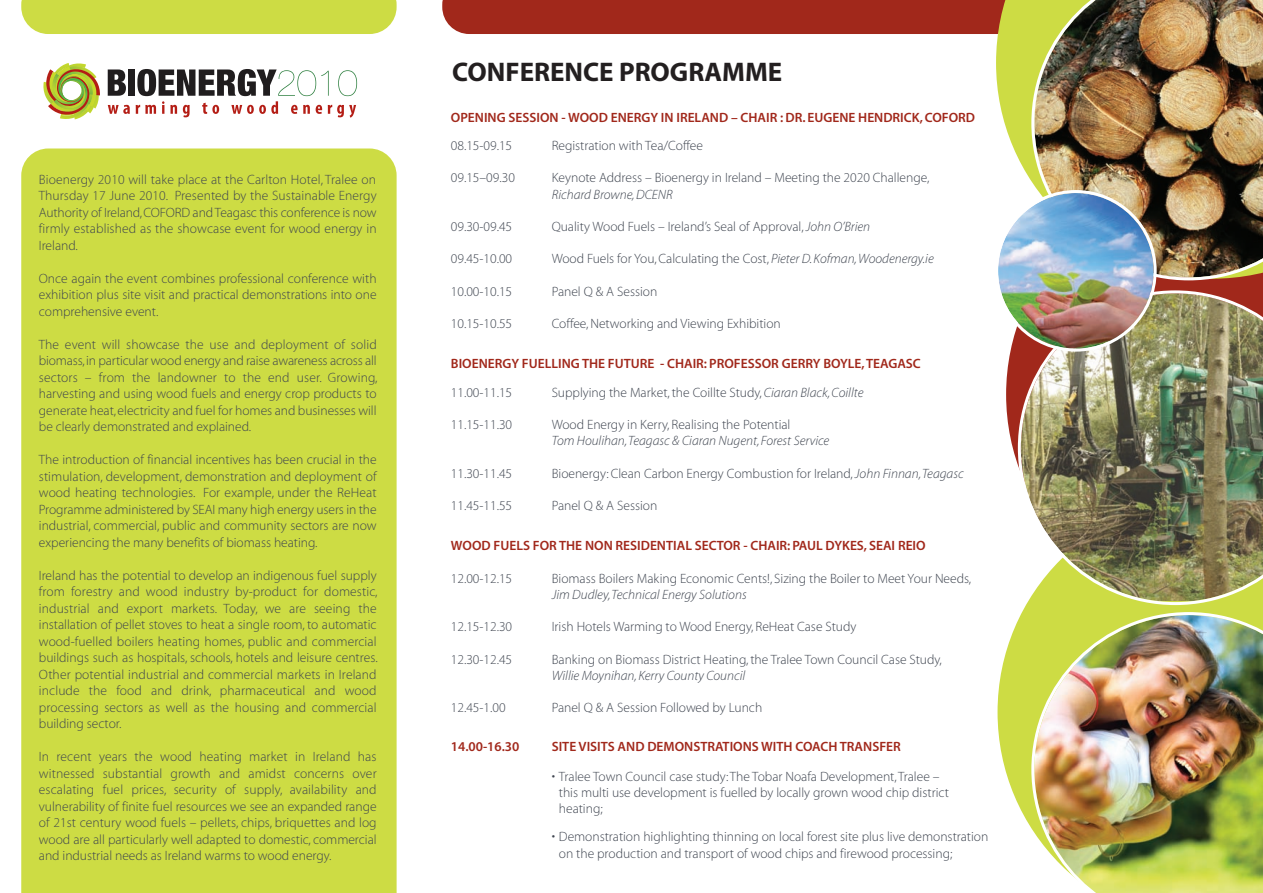
<style>
.page{position:relative;width:1263px;height:893px;background:#fff}
.page>*{position:absolute;margin:0;border:0;box-sizing:border-box;transform-origin:0 0}
.t1{font:700 27px "Myriad";color:#231f20}
.t2{font:13.5px/16.5px "Myriad MM.215.wt.600.wd";color:#3e444f;text-align:justify}
.t3{font:13.5px "Myriad MM.565.wt.600.wd";color:#a1281b}
.t4{font:13.5px "Myriad MM It.215.wt.600.wd";color:#3e444f}
.s1{font-family:"Myriad MM It.215.wt.600.wd"}
</style>
<div class="page">
<svg style="left:1006px;top:280px;width:257px;height:185px;background:#ae473c"></svg>
<svg style="left:997px;top:605px;width:266px;height:223px;fill:#cddc44"></svg>
<div style="left:21px;top:148px;width:376px;height:745px;background:#cddc44"></div>
<div style="left:21px;top:0;width:376px;height:34px;background:#cddc44"></div>
<div style="left:442px;top:0;width:554px;height:34px;background:#a1281b"></div>
<img style="left:1018px;top:290px;width:245px;height:315px">
<img style="left:1031px;top:612px;width:232px;height:281px">
<svg style="left:996px;top:0;width:35px;height:181px;fill:#cddc44"></svg>
<img style="left:1031px;top:0;width:232px;height:280px">
<img style="left:998px;top:190px;width:159px;height:162px">
<svg style="left:108px;top:105px;width:22px;height:9px"></svg>
<svg style="left:108px;top:69px;width:18px;height:27px"></svg>
<div style="left:128px;top:69px;width:7px;height:27px;background:#201d1e"></div>
<svg style="left:136px;top:69px;width:221px;height:49px"></svg>
<svg style="left:43px;top:63px;width:57px;height:56px"></svg>
<p class="t2" style="left:39px;top:172px;width:339px">Bioenergy 2010 will take place at the Carlton Hotel, Tralee on Thursday 17 June 2010. Presented by the Sustainable Energy Authority of Ireland,COFORD and Teagasc this conference is now firmly established as the showcase event for wood energy in Ireland.</p>
<p class="t2" style="left:39px;top:271px;width:339px">Once again the event combines professional conference with exhibition plus site visit and practical demonstrations into one comprehensive event.</p>
<p class="t2" style="left:39px;top:337px;width:340px">The event will showcase the use and deployment of solid biomass,in particular wood energy and raise awareness across all sectors – from the landowner to the end user. Growing, harvesting and using wood fuels and energy crop products to generate heat, electricity and fuel for homes and businesses will be clearly demonstrated and explained.</p>
<p class="t2" style="left:39px;top:452px;width:339px">The introduction of financial incentives has been crucial in the stimulation, development, demonstration and deployment of wood heating technologies. For example, under the ReHeat Programme administered by SEAI many high energy users in the industrial, commercial, public and community sectors are now experiencing the many benefits of biomass heating.</p>
<p class="t2" style="left:39px;top:568px;width:340px">Ireland has the potential to develop an indigenous fuel supply from forestry and wood industry by-product for domestic, industrial and export markets. Today, we are seeing the installation of pellet stoves to heat a single room, to automatic wood-fuelled boilers heating homes, public and commercial buildings such as hospitals, schools, hotels and leisure centres.<br>Other potential industrial and commercial markets in Ireland include the food and drink, pharmaceutical and wood processing sectors as well as the housing and commercial building sector.</p>
<p class="t2" style="left:39px;top:749px;width:339px">In recent years the wood heating market in Ireland has witnessed substantial growth and amidst concerns over escalating fuel prices, security of supply, availability and vulnerability of finite fuel resources we see an expanded range of 21st century wood fuels – pellets, chips, briquettes and log wood are all particularly well adapted to domestic, commercial and industrial needs as Ireland warms to wood energy.</p>
<h1 class="t1" style="left:452px;top:62px;width:332px">CONFERENCE PROGRAMME</h1>
<p class="t3" style="left:451px;top:112px;width:526px">OPENING SESSION - WOOD ENERGY IN IRELAND – CHAIR : DR. EUGENE HENDRICK, COFORD</p>
<p class="t2" style="left:451px;top:138px;width:63px">08.15-09.15</p>
<p class="t2" style="left:552px;top:138px;width:153px">Registration with Tea/Coffee</p>
<p class="t2" style="left:451px;top:171px;width:66px">09.15–09.30</p>
<p class="t2" style="left:552px;top:171px;width:379px">Keynote Address – Bioenergy in Ireland – Meeting the 2020 Challenge,</p>
<p class="t4" style="left:552px;top:189px;width:122px">Richard Browne, DCENR</p>
<p class="t2" style="left:451px;top:219px;width:63px">09.30-09.45</p>
<p class="t2" style="left:552px;top:219px;width:320px">Quality Wood Fuels – Ireland’s Seal of Approval,<span class="s1">John O’Brien</span></p>
<p class="t2" style="left:451px;top:252px;width:63px">09.45-10.00</p>
<p class="t2" style="left:552px;top:252px;width:384px">Wood Fuels for You, Calculating the Cost, <span class="s1">Pieter D.Kofman,Woodenergy.ie</span></p>
<p class="t2" style="left:451px;top:284px;width:63px">10.00-10.15</p>
<p class="t2" style="left:552px;top:284px;width:107px">Panel Q &amp; A Session</p>
<p class="t2" style="left:451px;top:317px;width:63px">10.15-10.55</p>
<p class="t2" style="left:552px;top:317px;width:231px">Coffee, Networking and Viewing Exhibition</p>
<p class="t3" style="left:451px;top:359px;width:471px">BIOENERGY FUELLING THE FUTURE - CHAIR: PROFESSOR GERRY BOYLE,TEAGASC</p>
<p class="t2" style="left:451px;top:385px;width:63px">11.00-11.15</p>
<p class="t2" style="left:552px;top:385px;width:313px">Supplying the Market, the Coillte Study, <span class="s1">Ciaran Black, Coillte</span></p>
<p class="t2" style="left:451px;top:417px;width:63px">11.15-11.30</p>
<p class="t2" style="left:552px;top:417px;width:240px">Wood Energy in Kerry, Realising the Potential</p>
<p class="t4" style="left:552px;top:436px;width:279px">Tom Houlihan,Teagasc &amp; Ciaran Nugent, Forest Service</p>
<p class="t2" style="left:451px;top:466px;width:63px">11.30-11.45</p>
<p class="t2" style="left:552px;top:466px;width:413px">Bioenergy: Clean Carbon Energy Combustion for Ireland,<span class="s1">John Finnan,Teagasc</span></p>
<p class="t2" style="left:451px;top:498px;width:63px">11.45-11.55</p>
<p class="t2" style="left:552px;top:498px;width:107px">Panel Q &amp; A Session</p>
<p class="t3" style="left:451px;top:541px;width:476px">WOOD FUELS FOR THE NON RESIDENTIAL SECTOR - CHAIR: PAUL DYKES, SEAI REIO</p>
<p class="t2" style="left:451px;top:571px;width:63px">12.00-12.15</p>
<p class="t2" style="left:552px;top:571px;width:421px">Biomass Boilers Making Economic Cents!, Sizing the Boiler to Meet Your Needs,</p>
<p class="t4" style="left:552px;top:589px;width:196px">Jim Dudley,Technical Energy Solutions</p>
<p class="t2" style="left:451px;top:620px;width:63px">12.15-12.30</p>
<p class="t2" style="left:552px;top:620px;width:306px">Irish Hotels Warming to Wood Energy, ReHeat Case Study</p>
<p class="t2" style="left:451px;top:652px;width:63px">12.30-12.45</p>
<p class="t2" style="left:552px;top:652px;width:392px">Banking on Biomass District Heating, the Tralee Town Council Case Study,</p>
<p class="t4" style="left:552px;top:670px;width:195px">Willie Moynihan, Kerry County Council</p>
<p class="t2" style="left:451px;top:701px;width:56px">12.45-1.00</p>
<p class="t2" style="left:552px;top:701px;width:212px">Panel Q &amp; A Session Followed by Lunch</p>
<p class="t3" style="left:451px;top:741px;width:70px">14.00-16.30</p>
<p class="t3" style="left:552px;top:741px;width:351px">SITE VISITS AND DEMONSTRATIONS WITH COACH TRANSFER</p>
<p class="t2" style="left:559px;top:769px;width:391px;text-align:left;text-indent:-7px">• Tralee Town Council case study:The Tobar Noafa Development,Tralee – this multi use development is fuelled by locally grown wood chip district heating;</p>
<p class="t2" style="left:559px;top:830px;width:431px;text-indent:-7px">• Demonstration highlighting thinning on local forest site plus live demonstration on the production and transport of wood chips and firewood processing;</p>
</div>
